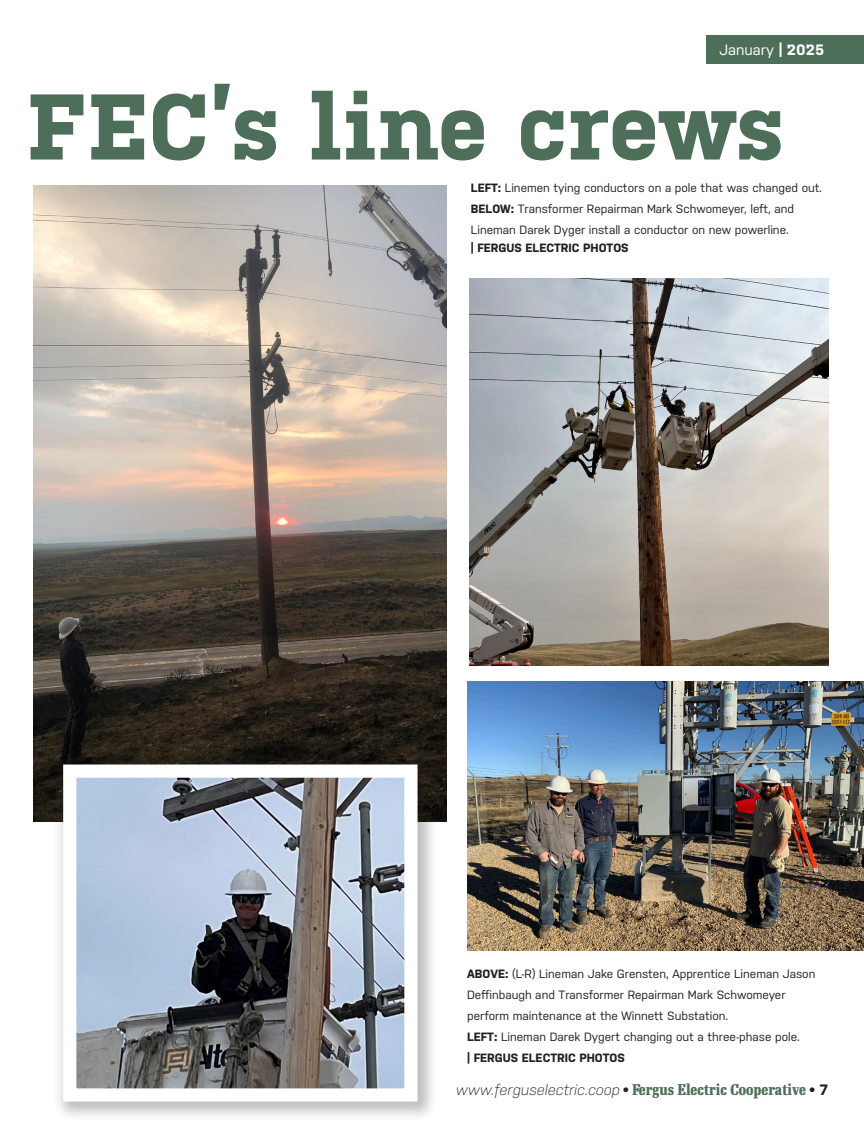
<style>
.page{position:relative;width:864px;height:1134px;background:#fff}
.page>*{position:absolute;margin:0;border:0;box-sizing:border-box;transform-origin:0 0}
.t1{font:700 93px "Kulturista";letter-spacing:.005em;color:#4d6f59}
.t2{font:700 15px "Re Public Cond";color:#4d6f59}
.Running_Head{font:15px "Nudista";color:#fff}
.Photo_Cutline{font:12px/21px "Nudista";color:#231f20}
.Photo_Cutline-2{font:700 12px "Nudista";color:#231f20}
.s1{font-family:"Kulturista";font-weight:700}
.s2{font-weight:700}
.s3{font-family:"Nudista";font-weight:300;font-style:italic;color:#231f20}
.s4{font-family:"Nudista";color:#231f20}
</style>
<div class="page">
<div style="left:707px;top:36px;width:157px;height:28px;background:#4d6f59"></div>
<img style="left:34px;top:186px;width:413px;height:635px">
<img style="left:467px;top:682px;width:397px;height:269px">
<div style="left:53px;top:754px;width:386px;height:369px;background:#231f20;opacity:.3"></div>
<img style="left:77px;top:779px;width:327px;height:309px">
<div style="left:63px;top:765px;width:355px;height:337px;border:13px solid #fff"></div>
<img style="left:469px;top:278px;width:360px;height:388px">
<p class="Running_Head" style="left:720px;top:41px;width:106px">January <span class="s1">| 2025</span></p>
<h1 class="t1" style="left:27px;top:74px;width:759px">FEC’s line crews</h1>
<p class="Photo_Cutline" style="left:471px;top:177px;width:353px"><span class="s2">LEFT:</span> Linemen tying conductors on a pole that was changed out.</p>
<p class="Photo_Cutline" style="left:471px;top:198px;width:325px"><span class="s2">BELOW:</span> Transformer Repairman Mark Schwomeyer, left, and<br>Lineman Darek Dyger install a conductor on new powerline.</p>
<p class="Photo_Cutline-2" style="left:471px;top:241px;width:159px">| FERGUS ELECTRIC PHOTOS</p>
<p class="Photo_Cutline" style="left:467px;top:963px;width:350px"><span class="s2">ABOVE:</span> (L-R) Lineman Jake Grensten, Apprentice Lineman Jason Deffinbaugh and Transformer Repairman Mark Schwomeyer perform maintenance at the Winnett Substation.<br><span class="s2">LEFT:</span> Lineman Darek Dygert changing out a three-phase pole.<br><span class="s2">| FERGUS ELECTRIC PHOTOS</span></p>
<p class="t2" style="left:456px;top:1081px;width:374px"><span class="s3">www.ferguselectric.coop</span> <span class="s4">•</span> Fergus Electric Cooperative <span class="s4">• 7</span></p>
</div>
